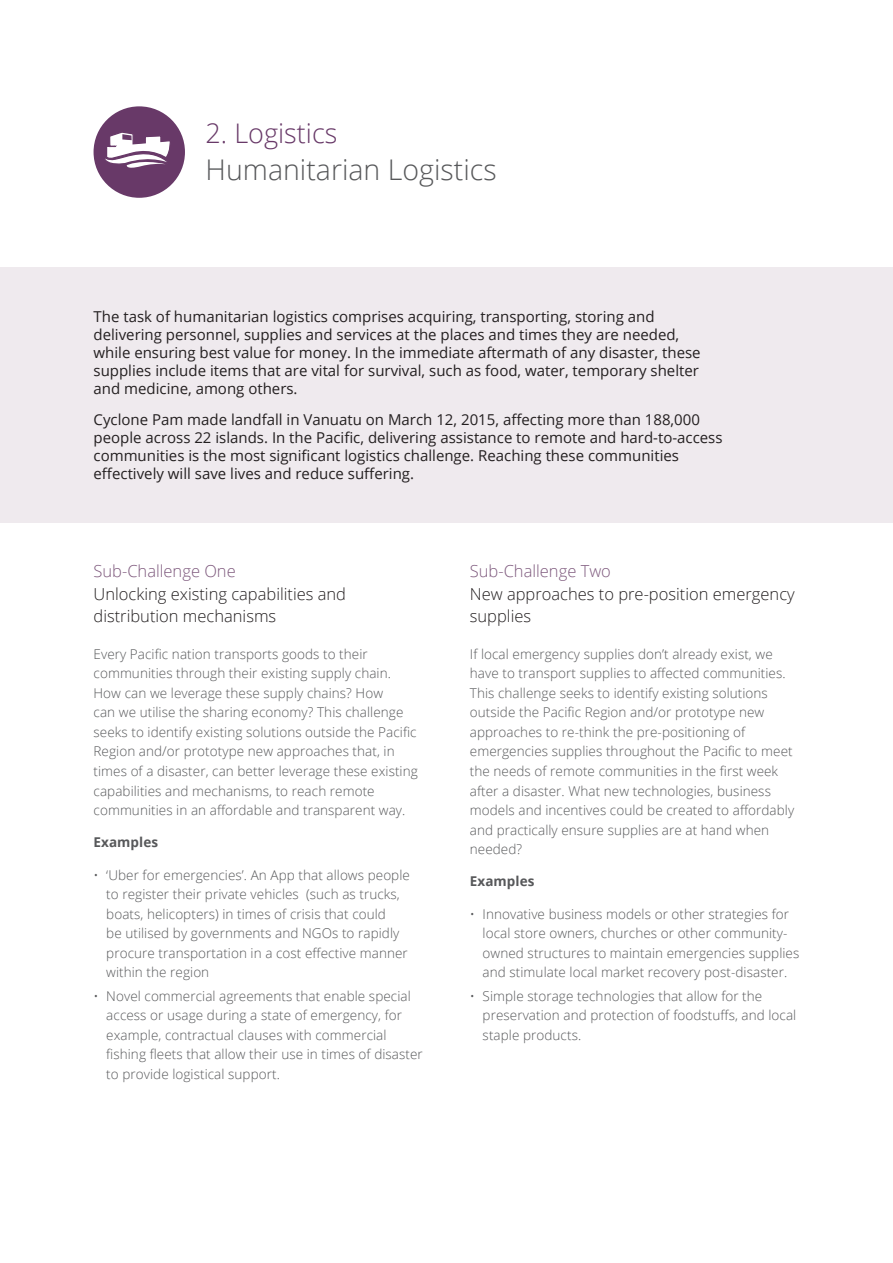
<style>
.page{position:relative;width:893px;height:1263px;background:#fff}
.page>*{position:absolute;margin:0;border:0;box-sizing:border-box;transform-origin:0 0}
.t1{font:300 28.5px "Open Sans";color:#57585a}
.t2{font:300 27px "Open Sans";color:#683968}
.t3{font:300 16.5px/22.5px "Open Sans";color:#231f20}
.t4{font:15px/18px "Open Sans";color:#231f20}
.t5{font:300 13.5px/19.5px "Open Sans";letter-spacing:.005em;color:#57585a}
.t6{font:700 13.5px "Open Sans";letter-spacing:.005em;color:#57585a}
.s1{color:#7d587c}
</style>
<div class="page">
<div style="left:0;top:268px;width:893px;height:255px;background:#efeaee"></div>
<div style="left:94px;top:106px;width:91px;height:92px;background:#683968;border-radius:50%"></div>
<svg style="left:105px;top:132px;width:65px;height:36px"></svg>
<p class="t2" style="left:206px;top:114px;width:133px">2. Logistics</p>
<p class="t1" style="left:206px;top:150px;width:293px">Humanitarian Logistics</p>
<p class="t4" style="left:94px;top:307px;width:609px">The task of humanitarian logistics comprises acquiring, transporting, storing and delivering personnel, supplies and services at the places and times they are needed, while ensuring best value for money. In the immediate aftermath of any disaster, these supplies include items that are vital for survival, such as food, water, temporary shelter and medicine, among others.</p>
<p class="t4" style="left:94px;top:410px;width:631px">Cyclone Pam made landfall in Vanuatu on March 12, 2015, affecting more than 188,000 people across 22 islands. In the Pacific, delivering assistance to remote and hard-to-access communities is the most significant logistics challenge. Reaching these communities effectively will save lives and reduce suffering.</p>
<p class="t3" style="left:94px;top:560px;width:254px"><span class="s1">Sub-Challenge One<br></span>Unlocking existing capabilities and distribution mechanisms</p>
<p class="t5" style="left:94px;top:644px;width:326px">Every Pacific nation transports goods to their communities through their existing supply chain.<br>How can we leverage these supply chains? How<br>can we utilise the sharing economy? This challenge seeks to identify existing solutions outside the Pacific Region and/or prototype new approaches that, in times of a disaster, can better leverage these existing capabilities and mechanisms, to reach remote communities in an affordable and transparent way.</p>
<p class="t6" style="left:94px;top:833px;width:66px">Examples</p>
<p class="t5" style="left:106px;top:864px;width:305px;text-indent:-13px">• ‘Uber for emergencies’. An App that allows people to register their private vehicles (such as trucks, boats, helicopters) in times of crisis that could<br>be utilised by governments and NGOs to rapidly procure transportation in a cost effective manner within the region</p>
<p class="t5" style="left:106px;top:986px;width:318px;text-indent:-13px">• Novel commercial agreements that enable special access or usage during a state of emergency, for example, contractual clauses with commercial fishing fleets that allow their use in times of disaster to provide logistical support.</p>
<p class="t3" style="left:470px;top:560px;width:326px"><span class="s1">Sub-Challenge Two<br></span>New approaches to pre-position emergency supplies</p>
<p class="t5" style="left:470px;top:644px;width:326px">If local emergency supplies don’t already exist, we have to transport supplies to affected communities.<br>This challenge seeks to identify existing solutions outside the Pacific Region and/or prototype new approaches to re-think the pre-positioning of emergencies supplies throughout the Pacific to meet the needs of remote communities in the first week after a disaster. What new technologies, business models and incentives could be created to affordably and practically ensure supplies are at hand when needed?</p>
<p class="t6" style="left:470px;top:872px;width:66px">Examples</p>
<p class="t5" style="left:483px;top:903px;width:318px;text-indent:-13px">• Innovative business models or other strategies for local store owners, churches or other community&shy;owned structures to maintain emergencies supplies and stimulate local market recovery post-disaster.</p>
<p class="t5" style="left:483px;top:986px;width:315px;text-indent:-13px">• Simple storage technologies that allow for the preservation and protection of foodstuffs, and local staple products.</p>
</div>
